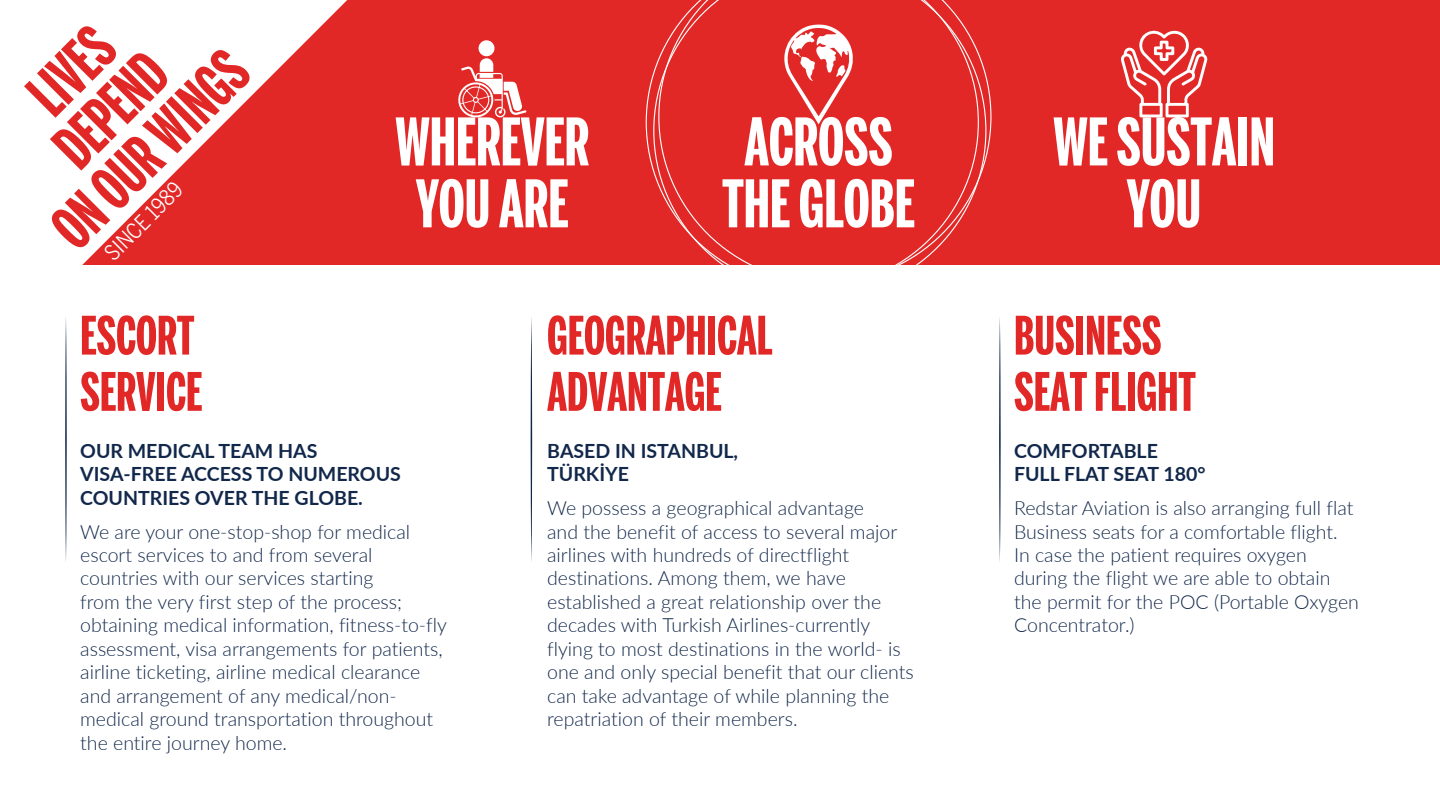
<style>
.page{position:relative;width:1440px;height:810px;background:#fff}
.page>*{position:absolute;margin:0;border:0;box-sizing:border-box;transform-origin:0 0}
.t1{font:700 64.88px/61.9px "Benton Sans Extra Comp X";color:#fff;text-align:center}
.t2{font:700 60.07px/55.6px "Benton Sans Extra Comp X";color:#e12827;text-align:center}
.t3{font:700 52.5px/56.2px "Benton Sans Extra Comp X";color:#e12827}
.t4{font:21.67px "Benton Sans Cond X";color:#fff}
.t5{font:300 19.58px/23.5px "Lato";color:#12284b}
.t6{font:700 19.58px/23.5px "Lato";color:#12284b}
</style>
<div class="page">
<svg style="left:82px;top:0;width:1358px;height:265px;background:#e54545"></svg>
<svg style="left:65px;top:317px;width:2px;height:245px"></svg>
<svg style="left:531px;top:317px;width:1px;height:245px"></svg>
<svg style="left:999px;top:317px;width:2px;height:245px"></svg>
<svg style="left:646px;top:0;width:7px;height:265px;background:#e23332"></svg>
<svg style="left:653px;top:0;width:5px;height:265px"></svg>
<div style="left:658px;top:0;width:334px;height:265px;background:#e12827"></div>
<svg style="left:458px;top:40px;width:69px;height:77px"></svg>
<svg style="left:784px;top:23px;width:70px;height:101px"></svg>
<svg style="left:1121px;top:29px;width:87px;height:88px"></svg>
<h2 class="t2" style="left:-36px;top:139px;width:250px;rotate:-45deg">LIVES<br>DEPEND<br>ON OUR WINGS</h2>
<p class="t4" style="left:99px;top:248px;width:101px;rotate:-45deg">SINCE 1989</p>
<h3 class="t3" style="left:80px;top:307px;width:123px">ESCORT<br>SERVICE</h3>
<h1 class="t1" style="left:395px;top:111px;width:195px">WHEREVER<br>YOU ARE</h1>
<h1 class="t1" style="left:1053px;top:111px;width:223px">WE SUSTAIN<br>YOU</h1>
<h1 class="t1" style="left:722px;top:111px;width:194px">ACROSS<br>THE GLOBE</h1>
<h3 class="t3" style="left:547px;top:307px;width:227px">GEOGRAPHICAL<br>ADVANTAGE</h3>
<h3 class="t3" style="left:1014px;top:307px;width:183px">BUSINESS<br>SEAT FLIGHT</h3>
<p class="t6" style="left:80px;top:438px;width:322px">OUR MEDICAL TEAM HAS<br>VISA-FREE ACCESS TO NUMEROUS<br>COUNTRIES OVER THE GLOBE.</p>
<p class="t5" style="left:80px;top:519px;width:368px">We are your one-stop-shop for medical escort services to and from several countries with our services starting<br>from the very first step of the process; obtaining medical information, fitness-to-fly assessment, visa arrangements for patients, airline ticketing, airline medical clearance and arrangement of any medical/non&shy;medical ground transportation throughout the entire journey home.</p>
<p class="t6" style="left:547px;top:438px;width:193px">BASED IN ISTANBUL,<br>TÜRKİYE</p>
<p class="t5" style="left:547px;top:496px;width:368px">We possess a geographical advantage<br>and the benefit of access to several major airlines with hundreds of directflight destinations. Among them, we have established a great relationship over the decades with Turkish Airlines-currently flying to most destinations in the world- is one and only special benefit that our clients can take advantage of while planning the repatriation of their members.</p>
<p class="t6" style="left:1014px;top:438px;width:193px">COMFORTABLE<br>FULL FLAT SEAT 180°</p>
<p class="t5" style="left:1014px;top:496px;width:346px">Redstar Aviation is also arranging full flat Business seats for a comfortable flight.<br>In case the patient requires oxygen during the flight we are able to obtain the permit for the POC (Portable Oxygen Concentrator.)</p>
</div>
